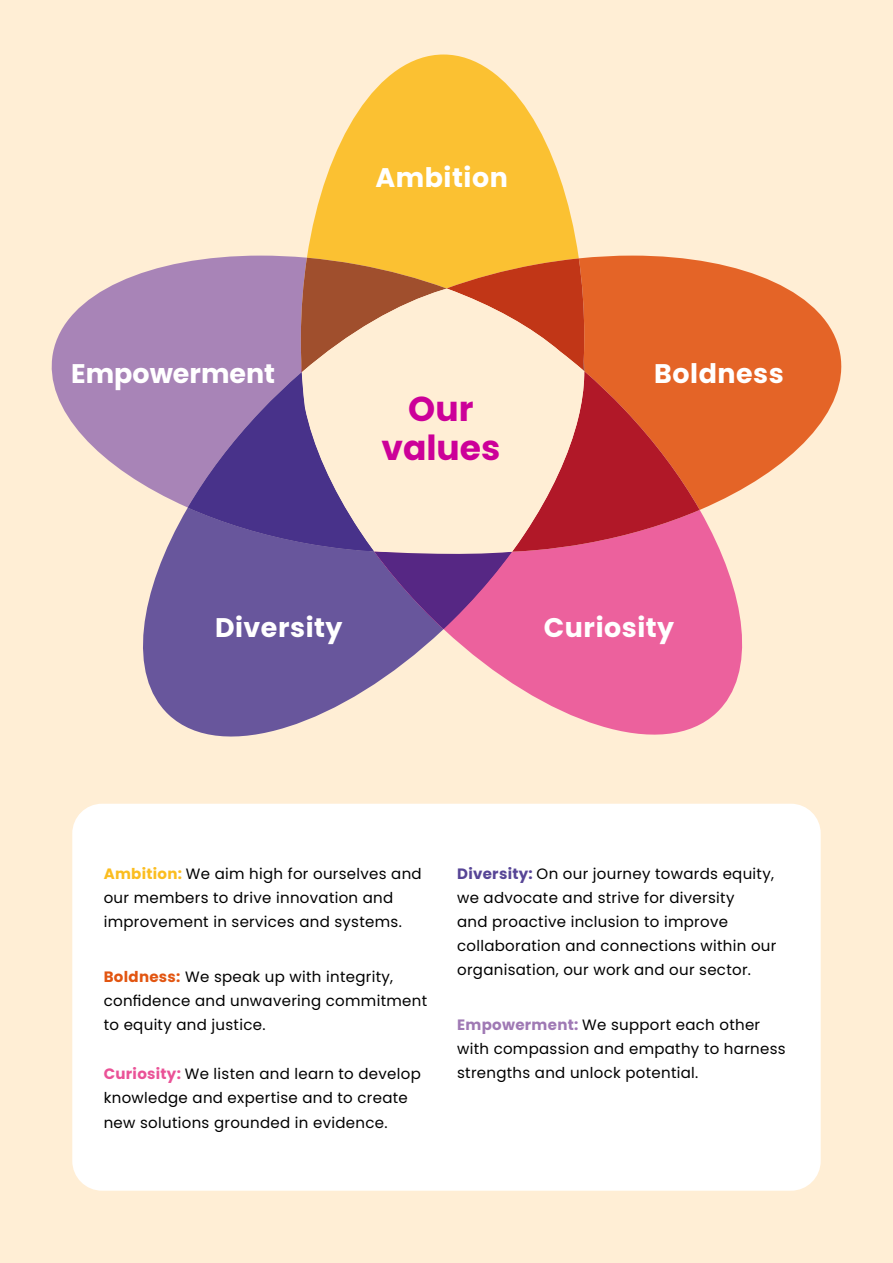
<style>
.page{position:relative;width:893px;height:1263px;background:#ffeed5}
.page>*{position:absolute;margin:0;border:0;box-sizing:border-box;transform-origin:0 0}
.t1{font:700 34.5px/39px "Poppins";color:#c09;text-align:center}
.t2{font:700 26.85px "Poppins";letter-spacing:.02em;color:#fff}
.t3{font:700 26.85px "Poppins";color:#fff}
.t4{font:15px/24px "Poppins";letter-spacing:.02em;color:#000}
.s1{font-weight:700;color:#fbbd20}
.s2{font-weight:700;color:#e25511}
.s3{font-weight:700;color:#ea5297}
.s4{font-weight:700;color:#574596}
.s5{font-weight:700;color:#9f79b4}
</style>
<div class="page">
<div style="left:72px;top:804px;width:749px;height:387px;background:#fff;border-radius:30px"></div>
<svg style="left:307px;top:55px;width:272px;height:203px;fill:#fbc132"></svg>
<svg style="left:51px;top:256px;width:256px;height:251px;fill:#a884b7"></svg>
<svg style="left:584px;top:256px;width:258px;height:254px;fill:#e46427"></svg>
<svg style="left:444px;top:510px;width:299px;height:225px;fill:#ec619d"></svg>
<svg style="left:143px;top:507px;width:301px;height:230px;fill:#68569c"></svg>
<svg style="left:188px;top:258px;width:512px;height:371px;background:#aa5975"></svg>
<svg style="left:302px;top:289px;width:282px;height:267px"></svg>
<p class="t2" style="left:375px;top:162px;width:134px">Ambition</p>
<p class="t3" style="left:71px;top:358px;width:205px">Empowerment</p>
<p class="t2" style="left:654px;top:358px;width:131px">Boldness</p>
<p class="t1" style="left:381px;top:389px;width:120px">Our values</p>
<p class="t2" style="left:215px;top:612px;width:129px">Diversity</p>
<p class="t2" style="left:544px;top:612px;width:132px">Curiosity</p>
<p class="t4" style="left:104px;top:861px;width:320px"><span class="s1">Ambition:</span> We aim high for ourselves and our members to drive innovation and improvement in services and systems.</p>
<p class="t4" style="left:104px;top:965px;width:325px"><span class="s2">Boldness:</span> We speak up with integrity, confidence and unwavering commitment to equity and justice.</p>
<p class="t4" style="left:104px;top:1062px;width:319px"><span class="s3">Curiosity:</span> We listen and learn to develop knowledge and expertise and to create new solutions grounded in evidence.</p>
<p class="t4" style="left:457px;top:861px;width:321px"><span class="s4">Diversity:</span> On our journey towards equity, we advocate and strive for diversity<br>and proactive inclusion to improve collaboration and connections within our organisation, our work and our sector.</p>
<p class="t4" style="left:457px;top:1013px;width:330px"><span class="s5">Empowerment:</span> We support each other with compassion and empathy to harness strengths and unlock potential.</p>
</div>
